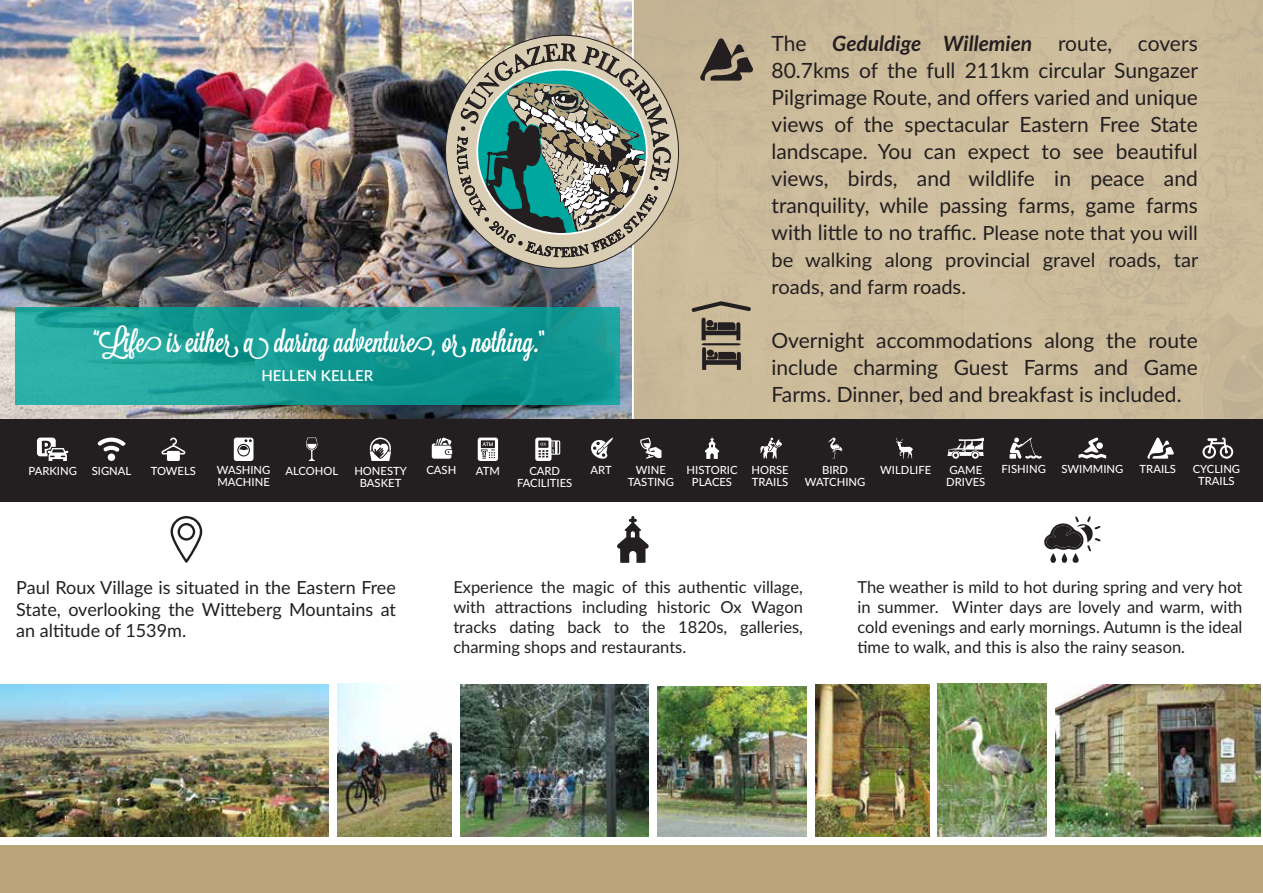
<style>
.page{position:relative;width:1263px;height:893px;background:#fff}
.page>*{position:absolute;margin:0;border:0;box-sizing:border-box;transform-origin:0 0}
.t1{font:30px "Lavanderia Sturdy";color:#fff}
.t2{font:21px/27px "Lato";color:#231f20;text-align:justify}
.t3{font:19.5px/27px "Lato";color:#231f20}
.t4{font:18px/21.6px "Lato";color:#231f20;text-align:justify}
.t5{font:16.5px/19.8px "Lato";color:#231f20;text-align:justify}
.t6{font:600 15px "Lato";color:#fff}
.t7{font:500 11.25px/12px "Lato";color:#fff;text-align:center}
.s1{font-weight:700;font-style:italic}
.s2{font-size:19.5px}
</style>
<div class="page">
<img style="left:0;top:0;width:632px;height:419px">
<svg style="left:15px;top:307px;width:605px;height:97px;background:#189e97"></svg>
<svg style="left:700px;top:38px;width:53px;height:43px;background:#7a6f5e"></svg>
<svg style="left:691px;top:301px;width:60px;height:11px"></svg>
<svg style="left:701px;top:318px;width:40px;height:52px;background:#736959"></svg>
<div style="left:706px;top:320px;width:7px;height:7px;background:#231f20;border-radius:50%"></div>
<div style="left:707px;top:350px;width:7px;height:6px;background:#231f20;border-radius:50%"></div>
<img style="left:1055px;top:685px;width:205px;height:152px">
<div style="left:1px;top:845px;width:1262px;height:48px;background:#b9a479"></div>
<img style="left:1px;top:684px;width:328px;height:153px">
<img style="left:337px;top:684px;width:115px;height:153px">
<img style="left:657px;top:686px;width:149px;height:151px">
<img style="left:815px;top:685px;width:114px;height:152px">
<img style="left:460px;top:685px;width:189px;height:152px">
<img style="left:938px;top:684px;width:109px;height:153px">
<svg style="left:170px;top:516px;width:32px;height:47px"></svg>
<svg style="left:1044px;top:516px;width:57px;height:47px"></svg>
<svg style="left:617px;top:516px;width:32px;height:47px"></svg>
<div style="left:0;top:419px;width:1263px;height:83px;background:#231f20"></div>
<svg style="left:37px;top:438px;width:32px;height:23px"></svg>
<svg style="left:591px;top:438px;width:22px;height:21px"></svg>
<svg style="left:98px;top:437px;width:28px;height:15px"></svg>
<div style="left:108px;top:453px;width:7px;height:8px;background:#fff;border-radius:50%"></div>
<svg style="left:306px;top:438px;width:11px;height:23px"></svg>
<svg style="left:161px;top:438px;width:25px;height:23px"></svg>
<svg style="left:478px;top:438px;width:20px;height:23px"></svg>
<svg style="left:535px;top:438px;width:25px;height:23px"></svg>
<svg style="left:370px;top:437px;width:21px;height:24px"></svg>
<svg style="left:432px;top:437px;width:20px;height:22px"></svg>
<svg style="left:760px;top:438px;width:22px;height:21px"></svg>
<svg style="left:828px;top:437px;width:15px;height:22px"></svg>
<svg style="left:896px;top:437px;width:17px;height:22px"></svg>
<svg style="left:947px;top:438px;width:37px;height:21px"></svg>
<svg style="left:1009px;top:437px;width:33px;height:22px"></svg>
<svg style="left:1078px;top:438px;width:28px;height:21px"></svg>
<svg style="left:1147px;top:438px;width:27px;height:21px"></svg>
<svg style="left:1202px;top:438px;width:31px;height:21px"></svg>
<svg style="left:234px;top:438px;width:19px;height:23px"></svg>
<svg style="left:640px;top:438px;width:21px;height:21px"></svg>
<svg style="left:705px;top:438px;width:14px;height:21px"></svg>
<img style="left:441px;top:31px;width:242px;height:242px">
<svg style="left:457px;top:43px;width:214px;height:221px;background:#8b9d8d"></svg>
<h1 class="t1" style="left:92px;top:324px;width:452px">“Life is either a daring adventure, or nothing.”</h1>
<p class="t6" style="left:261px;top:365px;width:113px">HELLEN KELLER</p>
<p class="t2" style="left:771px;top:29px;width:428px">The <span class="s1">Geduldige Willemien</span> route, covers 80.7kms of the full 211km circular Sungazer Pilgrimage Route, and offers varied and unique views of the spectacular Eastern Free State landscape. You can expect to see beautiful views, birds, and wildlife in peace and tranquility, while passing farms, game farms with little to no traffic. <span class="s2">Please note that you will</span></p>
<p class="t3" style="left:771px;top:245px;width:428px">be walking along provincial gravel roads, tar roads, and farm roads.</p>
<p class="t2" style="left:771px;top:326px;width:428px">Overnight accommodations along the route include charming Guest Farms and Game Farms. Dinner, bed and breakfast is included.</p>
<p class="t7" style="left:354px;top:465px;width:54px">HONESTY<br>BASKET</p>
<p class="t7" style="left:426px;top:464px;width:31px">CASH</p>
<p class="t7" style="left:751px;top:464px;width:39px;text-align:left">HORSE<br>TRAILS</p>
<p class="t7" style="left:805px;top:464px;width:62px">BIRD<br>WATCHING</p>
<p class="t7" style="left:880px;top:464px;width:53px">WILDLIFE</p>
<p class="t7" style="left:946px;top:464px;width:41px;text-align:left">GAME<br>DRIVES</p>
<p class="t7" style="left:1002px;top:462px;width:46px">FISHING</p>
<p class="t7" style="left:1061px;top:462px;width:63px">SWIMMING</p>
<p class="t7" style="left:1139px;top:462px;width:38px">TRAILS</p>
<p class="t7" style="left:1193px;top:462px;width:49px">CYCLING<br>TRAILS</p>
<p class="t7" style="left:217px;top:463px;width:55px;text-align:left">WASHING<br>MACHINE</p>
<p class="t7" style="left:628px;top:464px;width:48px">WINE<br>TASTING</p>
<p class="t7" style="left:686px;top:464px;width:52px">HISTORIC<br>PLACES</p>
<p class="t7" style="left:29px;top:465px;width:50px">PARKING</p>
<p class="t7" style="left:92px;top:465px;width:41px">SIGNAL</p>
<p class="t7" style="left:151px;top:465px;width:47px">TOWELS</p>
<p class="t7" style="left:285px;top:465px;width:54px">ALCOHOL</p>
<p class="t7" style="left:476px;top:465px;width:25px">ATM</p>
<p class="t7" style="left:529px;top:465px;width:32px">CARD</p>
<p class="t7" style="left:591px;top:464px;width:23px">ART</p>
<p class="t7" style="left:517px;top:477px;width:57px">FACILITIES</p>
<p class="t4" style="left:16px;top:576px;width:381px">Paul Roux Village is situated in the Eastern Free State, overlooking the Witteberg Mountains at an altitude of 1539m.</p>
<p class="t5" style="left:857px;top:576px;width:386px">The weather is mild to hot during spring and very hot in summer. Winter days are lovely and warm, with cold evenings and early mornings. Autumn is the ideal time to walk, and this is also the rainy season.</p>
<p class="t5" style="left:453px;top:576px;width:351px">Experience the magic of this authentic village, with attractions including historic Ox Wagon tracks dating back to the 1820s, galleries, charming shops and restaurants.</p>
</div>
